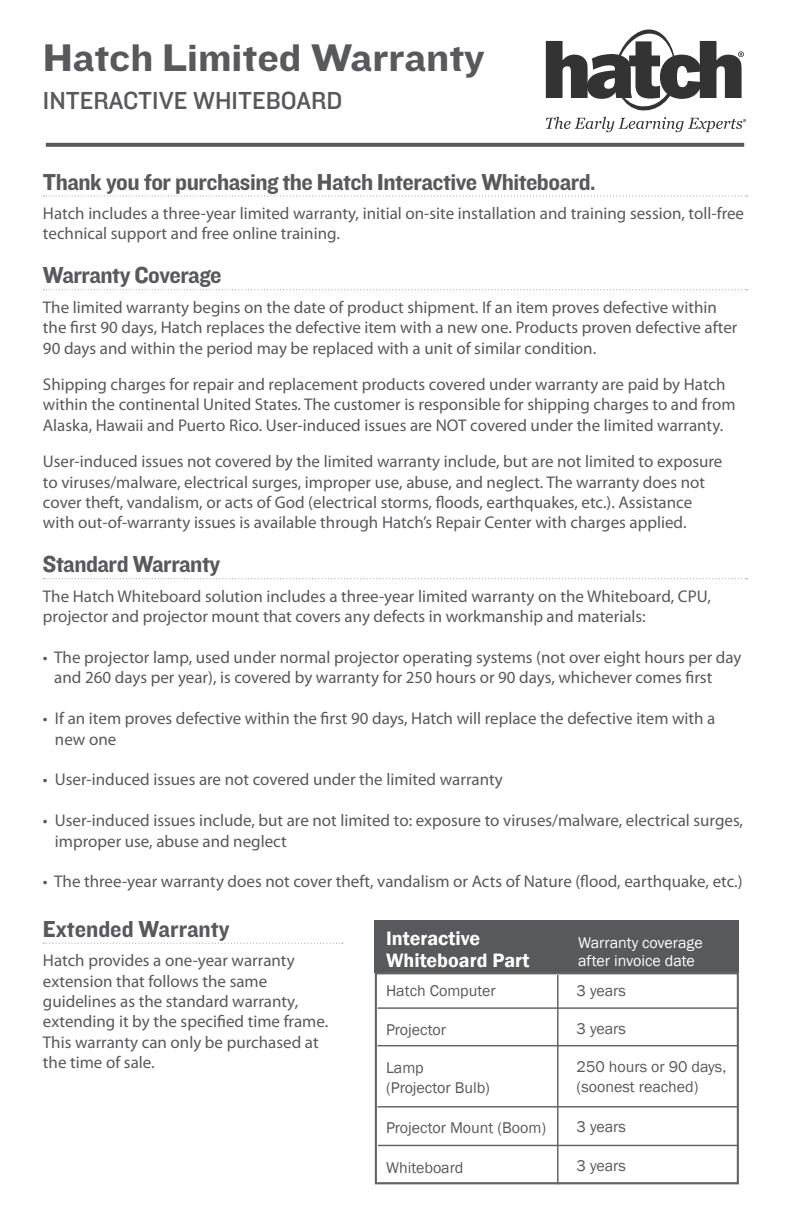
<style>
.page{position:relative;width:792px;height:1224px;background:#fff}
.page>*{position:absolute;margin:0;border:0;box-sizing:border-box;transform-origin:0 0}
.t1{font:40px "Knockout 52 Cruiserweight";color:#58595b}
.t2{font:25.6px "Knockout 31 Junior Middlewt";color:#58595b}
.t3{font:24px "Knockout 51 Middleweight";letter-spacing:-.02em;color:#58595b}
.t4{font:24px "Knockout 51 Middleweight";color:#58595b}
.t5{font:600 20px/22px "Franklin Gothic";color:#fff}
.t6{font:17px/20.4px "Myriad Pro";color:#58595b}
.t7{font:16px/20px "Franklin Gothic";color:#58595b}
.t8{font:16px/18px "Franklin Gothic";color:#fff}
</style>
<div class="page">
<div style="left:375px;top:921px;width:364px;height:52px;background:#58595b"></div>
<svg style="left:374px;top:971px;width:365px;height:214px"></svg>
<hr style="left:378px;top:1045px;width:360px;height:1px;background:#636466">
<hr style="left:378px;top:1007px;width:360px;height:2px;background:#636466">
<hr style="left:378px;top:1106px;width:360px;height:2px;background:#636466">
<hr style="left:378px;top:1183px;width:360px;height:1px;background:#636466">
<hr style="left:378px;top:1145px;width:361px;height:1px;background:#636466">
<hr style="left:557px;top:975px;width:2px;height:209px;background:#636466">
<svg style="left:546px;top:29px;width:200px;height:103px"></svg>
<svg style="left:46px;top:143px;width:698px;height:4px;background:#606163"></svg>
<svg style="left:43px;top:195px;width:704px;height:1px"></svg>
<svg style="left:43px;top:289px;width:704px;height:1px"></svg>
<svg style="left:43px;top:578px;width:704px;height:1px"></svg>
<svg style="left:43px;top:943px;width:300px;height:1px"></svg>
<h1 class="t1" style="left:43px;top:30px;width:443px">Hatch Limited Warranty</h1>
<h2 class="t2" style="left:43px;top:83px;width:301px">INTERACTIVE WHITEBOARD</h2>
<h3 class="t3" style="left:43px;top:165px;width:554px">Thank you for purchasing the Hatch Interactive Whiteboard.</h3>
<p class="t6" style="left:43px;top:203px;width:703px">Hatch includes a three-year limited warranty, initial on-site installation and training session, toll-free technical support and free online training.</p>
<h3 class="t3" style="left:43px;top:259px;width:180px">Warranty Coverage</h3>
<p class="t6" style="left:43px;top:297px;width:696px">The limited warranty begins on the date of product shipment. If an item proves defective within the first 90 days, Hatch replaces the defective item with a new one. Products proven defective after<br>90 days and within the period may be replaced with a unit of similar condition.</p>
<p class="t6" style="left:43px;top:374px;width:694px">Shipping charges for repair and replacement products covered under warranty are paid by Hatch within the continental United States. The customer is responsible for shipping charges to and from<br>Alaska, Hawaii and Puerto Rico. User-induced issues are NOT covered under the limited warranty.</p>
<p class="t6" style="left:43px;top:451px;width:681px">User-induced issues not covered by the limited warranty include, but are not limited to exposure to viruses/malware, electrical surges, improper use, abuse, and neglect. The warranty does not cover theft, vandalism, or acts of God (electrical storms, floods, earthquakes, etc.). Assistance with out-of-warranty issues is available through Hatch’s Repair Center with charges applied.</p>
<h3 class="t3" style="left:43px;top:548px;width:179px">Standard Warranty</h3>
<p class="t6" style="left:43px;top:586px;width:669px">The Hatch Whiteboard solution includes a three-year limited warranty on the Whiteboard, CPU, projector and projector mount that covers any defects in workmanship and materials:</p>
<p class="t6" style="left:54px;top:647px;width:689px;text-indent:-11px">• The projector lamp, used under normal projector operating systems (not over eight hours per day and 260 days per year), is covered by warranty for 250 hours or 90 days, whichever comes first</p>
<p class="t6" style="left:55px;top:708px;width:662px;text-indent:-12px">• If an item proves defective within the first 90 days, Hatch will replace the defective item with a new one</p>
<p class="t6" style="left:43px;top:769px;width:461px">• User-induced issues are not covered under the limited warranty</p>
<p class="t6" style="left:55px;top:810px;width:690px;text-indent:-12px">• User-induced issues include, but are not limited to: exposure to viruses/malware, electrical surges, improper use, abuse and neglect</p>
<p class="t6" style="left:43px;top:871px;width:701px">• The three-year warranty does not cover theft, vandalism or Acts of Nature (flood, earthquake, etc.)</p>
<h3 class="t4" style="left:43px;top:913px;width:188px">Extended Warranty</h3>
<p class="t6" style="left:43px;top:950px;width:287px">Hatch provides a one-year warranty extension that follows the same guidelines as the standard warranty, extending it by the specified time frame.<br>This warranty can only be purchased at the time of sale.</p>
<p class="t5" style="left:386px;top:927px;width:145px">Interactive<br>Whiteboard Part</p>
<p class="t8" style="left:578px;top:934px;width:126px">Warranty coverage after invoice date</p>
<p class="t7" style="left:386px;top:981px;width:111px">Hatch Computer</p>
<p class="t7" style="left:386px;top:1020px;width:61px">Projector</p>
<p class="t7" style="left:386px;top:1058px;width:105px">Lamp (Projector Bulb)</p>
<p class="t7" style="left:386px;top:1118px;width:162px">Projector Mount (Boom)</p>
<p class="t7" style="left:386px;top:1158px;width:79px">Whiteboard</p>
<p class="t7" style="left:577px;top:981px;width:51px">3 years</p>
<p class="t7" style="left:577px;top:1019px;width:51px">3 years</p>
<p class="t7" style="left:577px;top:1057px;width:151px">250 hours or 90 days, (soonest reached)</p>
<p class="t7" style="left:577px;top:1117px;width:51px">3 years</p>
<p class="t7" style="left:577px;top:1156px;width:51px">3 years</p>
</div>
